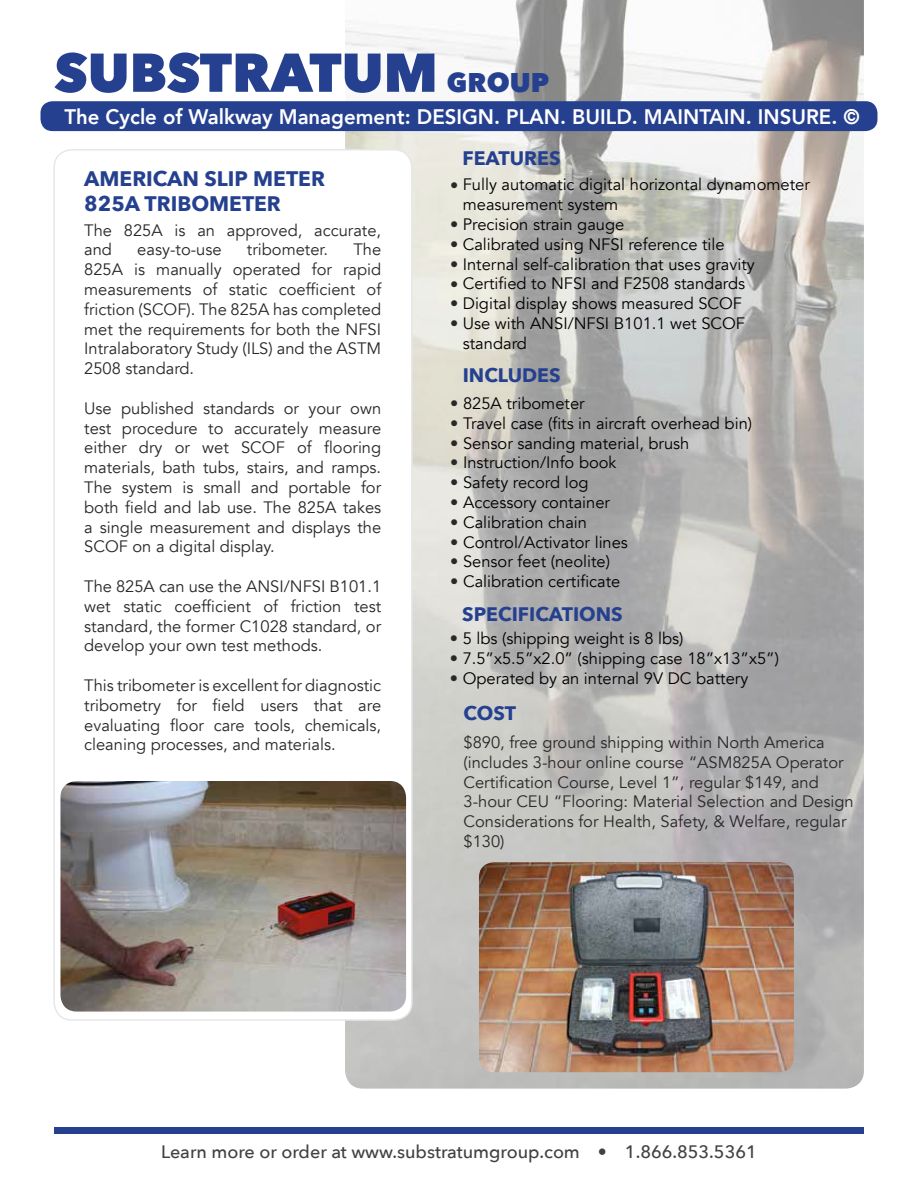
<style>
.page{position:relative;width:918px;height:1188px;background:#fff}
.page>*{position:absolute;margin:0;border:0;box-sizing:border-box;transform-origin:0 0}
.t1{font:800 54px "Avenir Next";color:#25408f}
.t2{font:800 21px "Avenir";color:#fff}
.t3{font:700 21px/25.2px "Avenir Next";color:#25408f}
.t4{font:700 19.5px "Avenir Next";color:#25408f}
.t5{font:500 18px "Avenir Next";color:#414042}
.t6{font:16.5px/19.8px "Avenir";color:#292829;text-align:justify}
.t7{font:16.5px/19.8px "Avenir";color:#000}
.s1{font-size:27px}
.s2{color:#292829}
</style>
<div class="page">
<img style="left:345px;top:0;width:519px;height:1089px">
<div style="left:54px;top:150px;width:358px;height:870px;background:#fff;border-radius:18px"></div>
<div style="left:53px;top:149px;width:360px;height:872px;border:2px solid #e6e7e8;border-radius:18px"></div>
<div style="left:54px;top:1127px;width:810px;height:7px;background:#25408f"></div>
<div style="left:40px;top:101px;width:838px;height:30px;background:#25408f;border-radius:12px"></div>
<img style="left:60px;top:781px;width:346px;height:231px">
<img style="left:479px;top:862px;width:315px;height:210px">
<h1 class="t1" style="left:54px;top:39px;width:496px">SUBSTRATUM <span class="s1">GROUP</span></h1>
<p class="t2" style="left:65px;top:100px;width:797px">The Cycle of Walkway Management: DESIGN. PLAN. BUILD. MAINTAIN. INSURE. ©</p>
<p class="t3" style="left:84px;top:165px;width:242px">AMERICAN SLIP METER<br>825A TRIBOMETER</p>
<p class="t6" style="left:84px;top:220px;width:299px">The 825A is an approved, accurate, and</p>
<p class="t6" style="left:84px;top:240px;width:299px;text-indent:269px">The 825A is manually operated for rapid measurements of static coefficient of friction (SCOF). The 825A has completed met the requirements for both the NFSI Intralaboratory Study (ILS) and the ASTM 2508 standard.</p>
<p class="t6" style="left:84px;top:398px;width:299px">Use published standards or your own test procedure to accurately measure either dry or wet SCOF of flooring materials, bath tubs, stairs, and ramps.<br>The system is small and portable for both field and lab use. The 825A takes a single measurement and displays the SCOF on a digital display.</p>
<p class="t6" style="left:84px;top:577px;width:299px">The 825A can use the ANSI/NFSI B101.1 wet static coefficient of friction test standard, the former C1028 standard, or develop your own test methods.</p>
<p class="t6" style="left:84px;top:676px;width:299px">This tribometer is excellent for diagnostic tribometry for field users that are evaluating floor care tools, chemicals, cleaning processes, and materials.</p>
<p class="t6" style="left:137px;top:240px;width:86px">easy-to-use</p>
<p class="t6" style="left:247px;top:240px;width:83px">tribometer.</p>
<p class="t4" style="left:462px;top:141px;width:100px">FEATURES</p>
<p class="t7" style="left:463px;top:175px;width:349px;text-indent:-13px"><span class="s2">•</span> Fully automatic digital horizontal dynamometer measurement system</p>
<p class="t7" style="left:450px;top:215px;width:176px"><span class="s2">•</span> Precision strain gauge</p>
<p class="t7" style="left:450px;top:235px;width:276px"><span class="s2">•</span> Calibrated using NFSI reference tile</p>
<p class="t7" style="left:450px;top:254px;width:306px"><span class="s2">•</span> Internal self-calibration that uses gravity</p>
<p class="t7" style="left:450px;top:274px;width:297px"><span class="s2">•</span> Certified to NFSI and F2508 standards</p>
<p class="t7" style="left:450px;top:294px;width:294px"><span class="s2">•</span> Digital display shows measured SCOF</p>
<p class="t7" style="left:463px;top:314px;width:284px;text-indent:-13px"><span class="s2">•</span> Use with ANSI/NFSI B101.1 wet SCOF standard</p>
<p class="t4" style="left:463px;top:358px;width:99px">INCLUDES</p>
<p class="t7" style="left:450px;top:394px;width:136px"><span class="s2">•</span> 825A tribometer</p>
<p class="t7" style="left:450px;top:414px;width:303px"><span class="s2">•</span> Travel case (fits in aircraft overhead bin)</p>
<p class="t7" style="left:450px;top:433px;width:241px"><span class="s2">•</span> Sensor sanding material, brush</p>
<p class="t7" style="left:450px;top:453px;width:168px"><span class="s2">•</span> Instruction/Info book</p>
<p class="t7" style="left:450px;top:473px;width:140px"><span class="s2">•</span> Safety record log</p>
<p class="t7" style="left:450px;top:493px;width:161px"><span class="s2">•</span> Accessory container</p>
<p class="t7" style="left:450px;top:513px;width:138px"><span class="s2">•</span> Calibration chain</p>
<p class="t7" style="left:450px;top:532px;width:179px"><span class="s2">•</span> Control/Activator lines</p>
<p class="t7" style="left:450px;top:552px;width:161px"><span class="s2">•</span> Sensor feet (neolite)</p>
<p class="t7" style="left:450px;top:572px;width:172px"><span class="s2">•</span> Calibration certificate</p>
<p class="t4" style="left:462px;top:598px;width:162px">SPECIFICATIONS</p>
<p class="t7" style="left:450px;top:629px;width:235px"><span class="s2">•</span> 5 lbs (shipping weight is 8 lbs)</p>
<p class="t7" style="left:450px;top:648px;width:331px"><span class="s2">•</span> 7.5”x5.5”x2.0” (shipping case 18”x13”x5”)</p>
<p class="t7" style="left:450px;top:668px;width:300px"><span class="s2">•</span> Operated by an internal 9V DC battery</p>
<p class="t4" style="left:463px;top:696px;width:54px">COST</p>
<p class="t6" style="left:464px;top:733px;width:392px;text-align:left">$890, free ground shipping within North America (includes 3-hour online course “ASM825A Operator Certification Course, Level 1”, regular $149, and 3-hour CEU “Flooring: Material Selection and Design Considerations for Health, Safety, &amp; Welfare, regular $130)</p>
<p class="t5" style="left:161px;top:1137px;width:597px">Learn more or order at www.substratumgroup.com • 1.866.853.5361</p>
</div>
